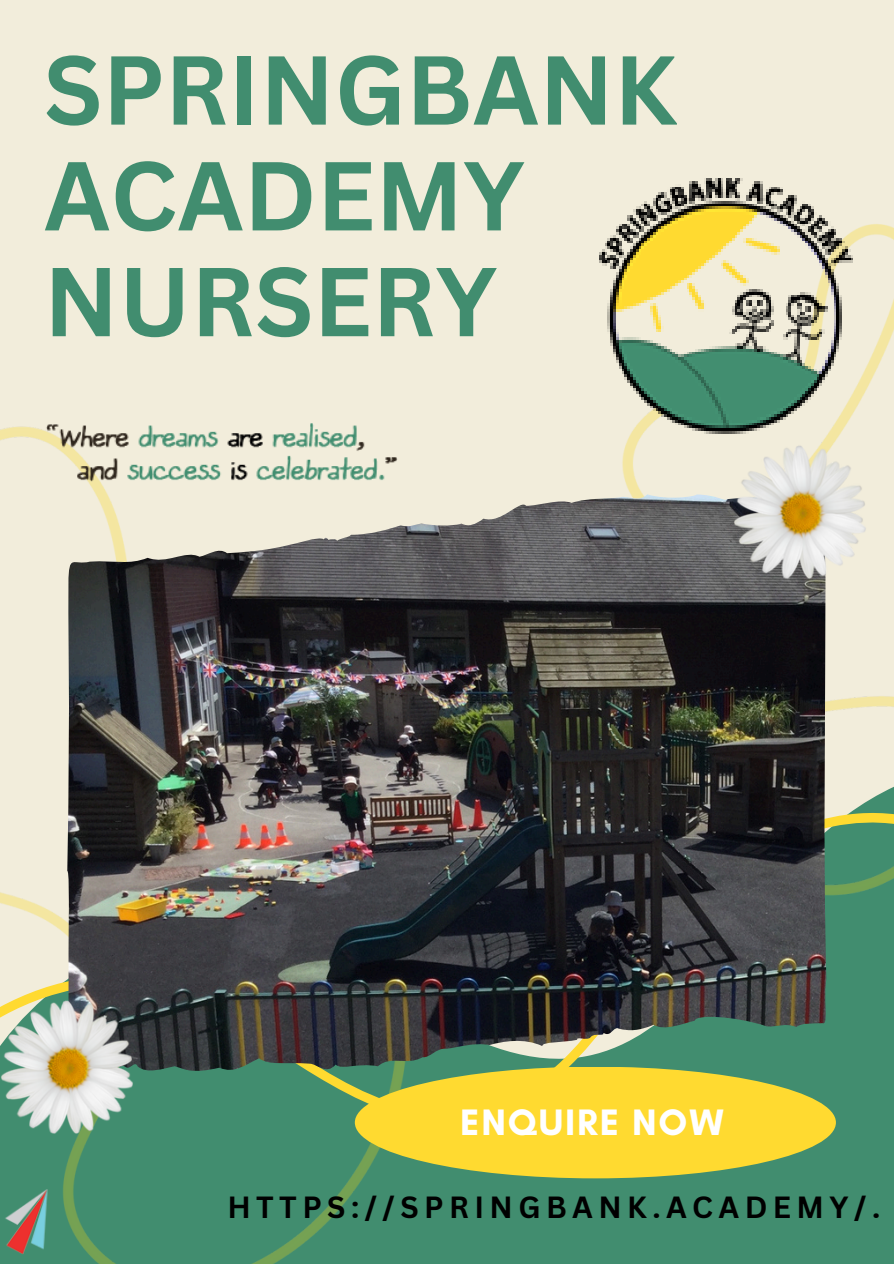
<style>
.page{position:relative;width:894px;height:1264px;background:#fff}
.page>*{position:absolute;margin:0;border:0;box-sizing:border-box;transform-origin:0 0}
.t1{font:700 95.55px/105.8px "Canva Sans";color:#418d6f}
.t2{font:700 37.5px "Glacial Indifference";letter-spacing:.05em;color:#fff}
.t3{font:700 29.85px "Canva Sans";letter-spacing:.18em;color:#000}
</style>
<div class="page">
<div style="left:0;top:0;width:893px;height:1263px;background:#f2eddb"></div>
<img style="left:0;top:224px;width:893px;height:1039px">
<img style="left:599px;top:179px;width:264px;height:254px">
<div style="left:355px;top:1066px;width:480px;height:112px;background:#ffda30;border-radius:50%"></div>
<img style="left:67px;top:482px;width:758px;height:588px">
<img style="left:1px;top:999px;width:132px;height:135px">
<img style="left:733px;top:444px;width:133px;height:135px">
<img style="left:1px;top:1189px;width:55px;height:65px">
<img style="left:44px;top:401px;width:358px;height:110px">
<p class="t1" style="left:44px;top:35px;width:634px">SPRINGBANK<br>ACADEMY</p>
<p class="t1" style="left:44px;top:246px;width:454px">NURSERY</p>
<p class="t2" style="left:460px;top:1099px;width:265px">ENQUIRE NOW</p>
<p class="t3" style="left:227px;top:1185px;width:654px">HTTPS://SPRINGBANK.ACADEMY/.</p>
</div>
